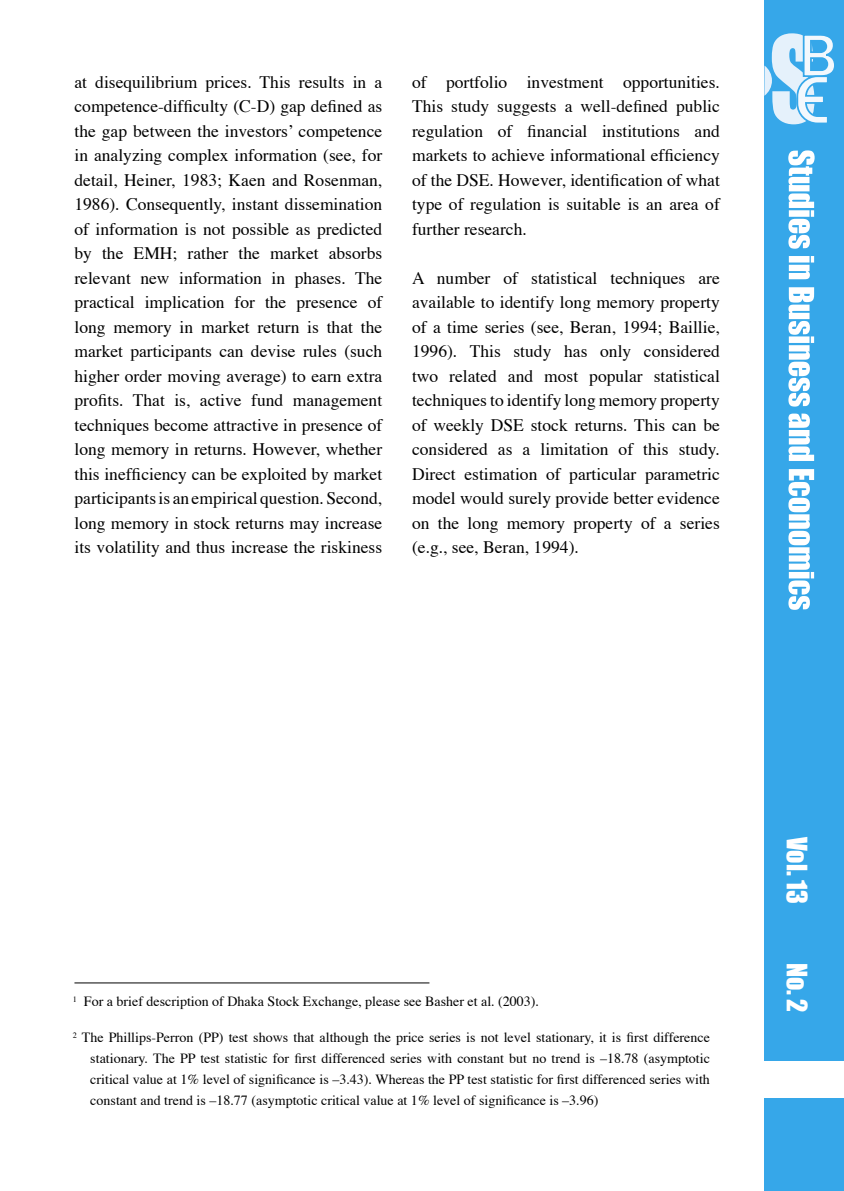
<style>
.page{position:relative;width:844px;height:1191px;background:#fff}
.page>*{position:absolute;margin:0;border:0;box-sizing:border-box;transform-origin:0 0}
.t1{font:26.07px "Impact";color:#fff}
.t2{font:17.5px/24.5px "Times";color:#000;text-align:justify}
.t3{font:14px/21px "Times";color:#000;text-align:justify}
</style>
<div class="page">
<div style="left:764px;top:0;width:79px;height:1060px;background:#36a7e9"></div>
<div style="left:764px;top:1098px;width:79px;height:93px;background:#36a7e9"></div>
<svg style="left:764px;top:33px;width:70px;height:92px"></svg>
<svg style="left:788px;top:150px;width:26px;height:99px"></svg>
<svg style="left:788px;top:256px;width:25px;height:23px"></svg>
<svg style="left:788px;top:287px;width:25px;height:119px"></svg>
<svg style="left:788px;top:413px;width:25px;height:48px"></svg>
<svg style="left:788px;top:469px;width:25px;height:141px"></svg>
<hr style="left:74px;top:982px;width:355px;height:1px;background:#000">
<p class="t2" style="left:74px;top:70px;width:309px">at disequilibrium prices. This results in a competence-difficulty (C-D) gap defined as the gap between the investorsʼ competence in analyzing complex information (see, for detail, Heiner, 1983; Kaen and Rosenman, 1986). Consequently, instant dissemination of information is not possible as predicted by the EMH; rather the market absorbs relevant new information in phases. The practical implication for the presence of long memory in market return is that the market participants can devise rules (such higher order moving average) to earn extra profits. That is, active fund management techniques become attractive in presence of long memory in returns. However, whether this inefficiency can be exploited by market participants is an empirical question. Second, long memory in stock returns may increase its volatility and thus increase the riskiness</p>
<p class="t2" style="left:412px;top:70px;width:309px">of portfolio investment opportunities.<br>This study suggests a well-defined public regulation of financial institutions and markets to achieve informational efficiency of the DSE. However, identification of what type of regulation is suitable is an area of further research.</p>
<p class="t2" style="left:412px;top:266px;width:309px">A number of statistical techniques are available to identify long memory property of a time series (see, Beran, 1994; Baillie, 1996). This study has only considered two related and most popular statistical techniques to identify long memory property of weekly DSE stock returns. This can be considered as a limitation of this study.<br>Direct estimation of particular parametric model would surely provide better evidence on the long memory property of a series (e.g., see, Beran, 1994).</p>
<p class="t3" style="left:73px;top:992px;width:467px"><sup>1</sup> For a brief description of Dhaka Stock Exchange, please see Basher et al. (2003).</p>
<p class="t3" style="left:90px;top:1028px;width:621px;text-indent:-18px"><sup>2</sup> The Phillips-Perron (PP) test shows that although the price series is not level stationary, it is first difference stationary. The PP test statistic for first differenced series with constant but no trend is –18.78 (asymptotic critical value at 1% level of significance is –3.43). Whereas the PP test statistic for first differenced series with constant and trend is –18.77 (asymptotic critical value at 1% level of significance is –3.96)</p>
<h1 class="t1" style="left:813px;top:836px;width:69px;rotate:90deg">Vol. 13</h1>
<h1 class="t1" style="left:813px;top:962px;width:51px;rotate:90deg">No. 2</h1>
</div>
